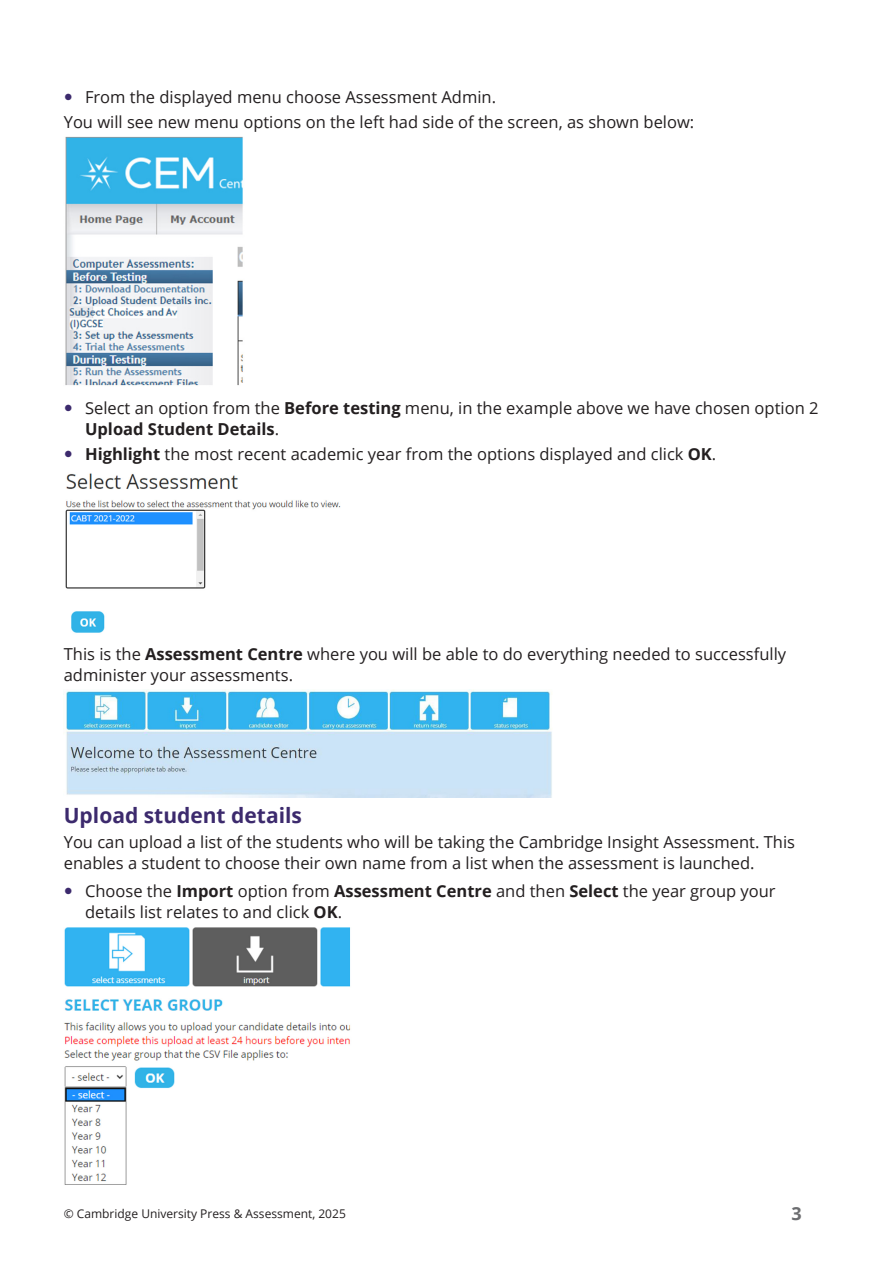
<style>
.page{position:relative;width:893px;height:1263px;background:#fff}
.page>*{position:absolute;margin:0;border:0;box-sizing:border-box;transform-origin:0 0}
.Subheadings{font:700 21px "Open Sans";color:#3c2a6d}
.t1{font:700 18px "Open Sans";color:#6c6d70}
.Body_Text{font:16.5px/21px "Open Sans";color:#231f20}
.t2{font:12px "Open Sans";color:#231f20}
.s1{font-weight:700}
</style>
<div class="page">
<img style="left:65px;top:136px;width:178px;height:250px">
<img style="left:65px;top:473px;width:276px;height:160px">
<img style="left:66px;top:690px;width:486px;height:107px">
<img style="left:64px;top:927px;width:287px;height:258px">
<p class="Body_Text" style="left:85px;top:86px;width:413px">From the displayed menu choose Assessment Admin.</p>
<p class="Body_Text" style="left:64px;top:111px;width:632px">You will see new menu options on the left had side of the screen, as shown below:</p>
<p class="Body_Text" style="left:85px;top:397px;width:735px">Select an option from the <span class="s1">Before testing</span> menu, in the example above we have chosen option 2<br><span class="s1">Upload Student Details</span>.</p>
<p class="Body_Text" style="left:85px;top:443px;width:633px"><span class="s1">Highlight</span> the most recent academic year from the options displayed and click <span class="s1">OK</span>.</p>
<p class="Body_Text" style="left:64px;top:643px;width:724px">This is the <span class="s1">Assessment Centre</span> where you will be able to do everything needed to successfully administer your assessments.</p>
<p class="Subheadings" style="left:64px;top:801px;width:240px">Upload student details</p>
<p class="Body_Text" style="left:64px;top:831px;width:733px">You can upload a list of the students who will be taking the Cambridge Insight Assessment. This enables a student to choose their own name from a list when the assessment is launched.</p>
<p class="Body_Text" style="left:85px;top:880px;width:692px">Choose the <span class="s1">Import</span> option from <span class="s1">Assessment Centre</span> and then <span class="s1">Select</span> the year group your details list relates to and click <span class="s1">OK</span>.</p>
<p class="t2" style="left:64px;top:1206px;width:284px">© Cambridge University Press &amp; Assessment, 2025</p>
<p class="t1" style="left:792px;top:1201px;width:12px">3</p>
</div>
